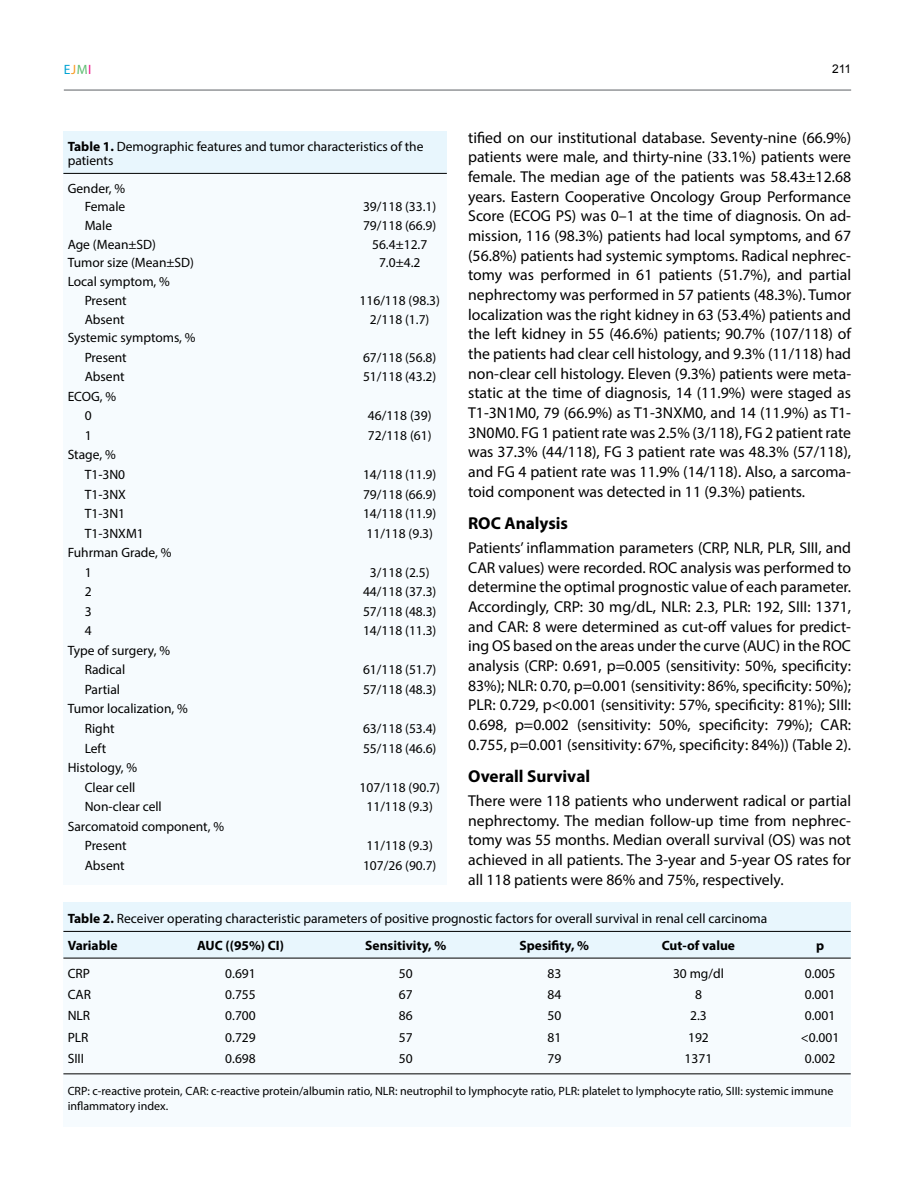
<style>
.page{position:relative;width:915px;height:1191px;background:#fff}
.page>*{position:absolute;margin:0;border:0;box-sizing:border-box;transform-origin:0 0}
.t1{font:700 17.25px "Myriad Pro";color:#000}
.t2{font:15.75px/19.6px "Myriad Pro";color:#000;text-align:justify}
.t3{font:13.5px/19.5px "Myriad Pro";color:#000}
.t4{font:700 13.5px "Myriad Pro";color:#000}
.t5{font:13.5px "Myriad Pro";color:#00a3d3}
.t6{font:12px/15px "Myriad Pro";color:#000}
.t7{font:12px "Arial";color:#000}
.s1{color:#f8991f}
.s2{color:#5ebd72}
.s3{color:#eb138b}
.s4{font-weight:700}
</style>
<div class="page">
<hr style="left:64px;top:89px;width:786px;height:2px;background:#939598">
<div style="left:63px;top:131px;width:383px;height:753px;background:#f6fbfe"></div>
<div style="left:63px;top:131px;width:383px;height:42px;background:#e8f6fd"></div>
<hr style="left:63px;top:173px;width:383px;height:1px;background:#000">
<div style="left:63px;top:902px;width:787px;height:225px;background:#f6fbfe"></div>
<div style="left:63px;top:902px;width:787px;height:56px;background:#e8f6fd"></div>
<hr style="left:63px;top:931px;width:787px;height:1px;background:#000">
<hr style="left:63px;top:1073px;width:787px;height:1px;background:#000">
<hr style="left:63px;top:957px;width:787px;height:1px;background:#000">
<p class="t5" style="left:64px;top:61px;width:29px">E<span class="s1">J</span><span class="s2">M</span><span class="s3">I</span></p>
<p class="t7" style="left:831px;top:60px;width:21px">211</p>
<p class="t3" style="left:68px;top:139px;width:357px;line-height:14.4px"><span class="s4">Table 1.</span> Demographic features and tumor characteristics of the patients</p>
<p class="t3" style="left:68px;top:178px;width:59px;line-height:18.8px;text-align:right">Gender, %<br>Female</p>
<p class="t3" style="left:363px;top:197px;width:75px">39/118 (33.1)</p>
<p class="t3" style="left:85px;top:215px;width:29px">Male</p>
<p class="t3" style="left:363px;top:215px;width:75px">79/118 (66.9)</p>
<p class="t3" style="left:68px;top:234px;width:90px">Age (Mean±SD)</p>
<p class="t3" style="left:372px;top:234px;width:57px">56.4±12.7</p>
<p class="t3" style="left:68px;top:253px;width:128px">Tumor size (Mean±SD)</p>
<p class="t3" style="left:379px;top:253px;width:43px">7.0±4.2</p>
<p class="t3" style="left:85px;top:272px;width:87px;line-height:18.8px;text-indent:-17px">Local symptom, %<br>Present</p>
<p class="t3" style="left:359px;top:290px;width:82px">116/118 (98.3)</p>
<p class="t3" style="left:85px;top:309px;width:41px">Absent</p>
<p class="t3" style="left:370px;top:309px;width:61px">2/118 (1.7)</p>
<p class="t3" style="left:85px;top:328px;width:112px;text-indent:-17px">Systemic symptoms, %<br>Present</p>
<p class="t3" style="left:363px;top:347px;width:75px">67/118 (56.8)</p>
<p class="t3" style="left:85px;top:367px;width:41px">Absent</p>
<p class="t3" style="left:363px;top:367px;width:75px">51/118 (43.2)</p>
<p class="t3" style="left:68px;top:386px;width:50px;text-align:center">ECOG, %<br>0</p>
<p class="t3" style="left:368px;top:406px;width:65px">46/118 (39)</p>
<p class="t3" style="left:85px;top:425px;width:8px">1</p>
<p class="t3" style="left:368px;top:425px;width:65px">72/118 (61)</p>
<p class="t3" style="left:85px;top:445px;width:42px;text-indent:-17px">Stage, %<br>T1-3N0</p>
<p class="t3" style="left:363px;top:464px;width:75px">14/118 (11.9)</p>
<p class="t3" style="left:85px;top:484px;width:43px">T1-3NX</p>
<p class="t3" style="left:363px;top:484px;width:75px">79/118 (66.9)</p>
<p class="t3" style="left:85px;top:503px;width:42px">T1-3N1</p>
<p class="t3" style="left:363px;top:503px;width:75px">14/118 (11.9)</p>
<p class="t3" style="left:85px;top:523px;width:61px">T1-3NXM1</p>
<p class="t3" style="left:366px;top:523px;width:68px">11/118 (9.3)</p>
<p class="t3" style="left:85px;top:542px;width:88px;text-indent:-17px">Fuhrman Grade, %<br>1</p>
<p class="t3" style="left:370px;top:562px;width:61px">3/118 (2.5)</p>
<p class="t3" style="left:85px;top:582px;width:8px">2</p>
<p class="t3" style="left:363px;top:582px;width:75px">44/118 (37.3)</p>
<p class="t3" style="left:85px;top:601px;width:8px">3</p>
<p class="t3" style="left:363px;top:601px;width:75px">57/118 (48.3)</p>
<p class="t3" style="left:85px;top:621px;width:8px">4</p>
<p class="t3" style="left:363px;top:621px;width:75px">14/118 (11.3)</p>
<p class="t3" style="left:85px;top:640px;width:87px;text-indent:-17px">Type of surgery, %<br>Radical</p>
<p class="t3" style="left:363px;top:660px;width:75px">61/118 (51.7)</p>
<p class="t3" style="left:85px;top:679px;width:37px">Partial</p>
<p class="t3" style="left:363px;top:679px;width:75px">57/118 (48.3)</p>
<p class="t3" style="left:85px;top:699px;width:105px;text-indent:-17px">Tumor localization, %<br>Right</p>
<p class="t3" style="left:363px;top:718px;width:75px">63/118 (53.4)</p>
<p class="t3" style="left:85px;top:738px;width:23px">Left</p>
<p class="t3" style="left:363px;top:738px;width:75px">55/118 (46.6)</p>
<p class="t3" style="left:68px;top:757px;width:71px;text-align:right">Histology, %<br>Clear cell</p>
<p class="t3" style="left:359px;top:777px;width:82px">107/118 (90.7)</p>
<p class="t3" style="left:85px;top:796px;width:79px">Non-clear cell</p>
<p class="t3" style="left:366px;top:796px;width:68px">11/118 (9.3)</p>
<p class="t3" style="left:85px;top:816px;width:141px;text-indent:-17px">Sarcomatoid component, %<br>Present</p>
<p class="t3" style="left:366px;top:835px;width:68px">11/118 (9.3)</p>
<p class="t3" style="left:85px;top:855px;width:41px">Absent</p>
<p class="t3" style="left:363px;top:855px;width:75px">107/26 (90.7)</p>
<p class="t2" style="left:468px;top:127px;width:384px">tified on our institutional database. Seventy-nine (66.9%) patients were male, and thirty-nine (33.1%) patients were female. The median age of the patients was 58.43±12.68 years. Eastern Cooperative Oncology Group Performance Score (ECOG PS) was 0–1 at the time of diagnosis. On ad&shy;mission, 116 (98.3%) patients had local symptoms, and 67 (56.8%) patients had systemic symptoms. Radical nephrec&shy;tomy was performed in 61 patients (51.7%), and partial nephrectomy was performed in 57 patients (48.3%). Tumor localization was the right kidney in 63 (53.4%) patients and the left kidney in 55 (46.6%) patients; 90.7% (107/118) of the patients had clear cell histology, and 9.3% (11/118) had non-clear cell histology. Eleven (9.3%) patients were meta&shy;static at the time of diagnosis, 14 (11.9%) were staged as T1-3N1M0, 79 (66.9%) as T1-3NXM0, and 14 (11.9%) as T1- 3N0M0. FG 1 patient rate was 2.5% (3/118), FG 2 patient rate was 37.3% (44/118), FG 3 patient rate was 48.3% (57/118), and FG 4 patient rate was 11.9% (14/118). Also, a sarcoma&shy;toid component was detected in 11 (9.3%) patients.</p>
<p class="t1" style="left:468px;top:512px;width:101px">ROC Analysis</p>
<p class="t2" style="left:468px;top:537px;width:384px">Patients’ inflammation parameters (CRP, NLR, PLR, SIII, and CAR values) were recorded. ROC analysis was performed to determine the optimal prognostic value of each parameter.<br>Accordingly, CRP: 30 mg/dL, NLR: 2.3, PLR: 192, SIII: 1371, and CAR: 8 were determined as cut-off values for predict&shy;ing OS based on the areas under the curve (AUC) in the ROC analysis (CRP: 0.691, p=0.005 (sensitivity: 50%, specificity:<br>83%); NLR: 0.70, p=0.001 (sensitivity: 86%, specificity: 50%); PLR: 0.729, p&lt;0.001 (sensitivity: 57%, specificity: 81%); SIII:<br>0.698, p=0.002 (sensitivity: 50%, specificity: 79%); CAR:<br>0.755, p=0.001 (sensitivity: 67%, specificity: 84%)) (Table 2).</p>
<p class="t1" style="left:468px;top:765px;width:123px">Overall Survival</p>
<p class="t2" style="left:468px;top:790px;width:384px">There were 118 patients who underwent radical or partial nephrectomy. The median follow-up time from nephrec&shy;tomy was 55 months. Median overall survival (OS) was not achieved in all patients. The 3-year and 5-year OS rates for all 118 patients were 86% and 75%, respectively.</p>
<p class="t3" style="left:68px;top:904px;width:700px;line-height:27.2px"><span class="s4">Table 2.</span> Receiver operating characteristic parameters of positive prognostic factors for overall survival in renal cell carcinoma<br><span class="s4">Variable</span></p>
<p class="t4" style="left:197px;top:936px;width:88px">AUC ((95%) CI)</p>
<p class="t4" style="left:365px;top:936px;width:83px">Sensitivity, %</p>
<p class="t4" style="left:519px;top:936px;width:71px">Spesifity, %</p>
<p class="t4" style="left:661px;top:936px;width:75px">Cut-of value</p>
<p class="t4" style="left:815px;top:936px;width:10px">p</p>
<p class="t3" style="left:68px;top:963px;width:24px">CRP</p>
<p class="t3" style="left:225px;top:963px;width:32px">0.691</p>
<p class="t3" style="left:398px;top:963px;width:15px">50</p>
<p class="t3" style="left:547px;top:963px;width:15px">83</p>
<p class="t3" style="left:672px;top:963px;width:52px">30 mg/dl</p>
<p class="t3" style="left:804px;top:963px;width:32px">0.005</p>
<p class="t3" style="left:68px;top:984px;width:25px">CAR</p>
<p class="t3" style="left:225px;top:984px;width:32px">0.755</p>
<p class="t3" style="left:398px;top:984px;width:15px">67</p>
<p class="t3" style="left:547px;top:984px;width:15px">84</p>
<p class="t3" style="left:694px;top:984px;width:8px">8</p>
<p class="t3" style="left:804px;top:984px;width:32px">0.001</p>
<p class="t3" style="left:68px;top:1006px;width:24px">NLR</p>
<p class="t3" style="left:225px;top:1006px;width:32px">0.700</p>
<p class="t3" style="left:398px;top:1006px;width:15px">86</p>
<p class="t3" style="left:547px;top:1006px;width:15px">50</p>
<p class="t3" style="left:690px;top:1006px;width:18px">2.3</p>
<p class="t3" style="left:804px;top:1006px;width:32px">0.001</p>
<p class="t3" style="left:68px;top:1027px;width:22px">PLR</p>
<p class="t3" style="left:225px;top:1027px;width:32px">0.729</p>
<p class="t3" style="left:398px;top:1027px;width:15px">57</p>
<p class="t3" style="left:547px;top:1027px;width:15px">81</p>
<p class="t3" style="left:687px;top:1027px;width:22px">192</p>
<p class="t3" style="left:800px;top:1027px;width:40px">&lt;0.001</p>
<p class="t3" style="left:68px;top:1048px;width:18px">SIII</p>
<p class="t3" style="left:225px;top:1048px;width:32px">0.698</p>
<p class="t3" style="left:398px;top:1048px;width:15px">50</p>
<p class="t3" style="left:547px;top:1048px;width:15px">79</p>
<p class="t3" style="left:684px;top:1048px;width:29px">1371</p>
<p class="t3" style="left:804px;top:1048px;width:32px">0.002</p>
<p class="t6" style="left:68px;top:1083px;width:767px">CRP: c-reactive protein, CAR: c-reactive protein/albumin ratio, NLR: neutrophil to lymphocyte ratio, PLR: platelet to lymphocyte ratio, SIII: systemic immune inflammatory index.</p>
</div>
